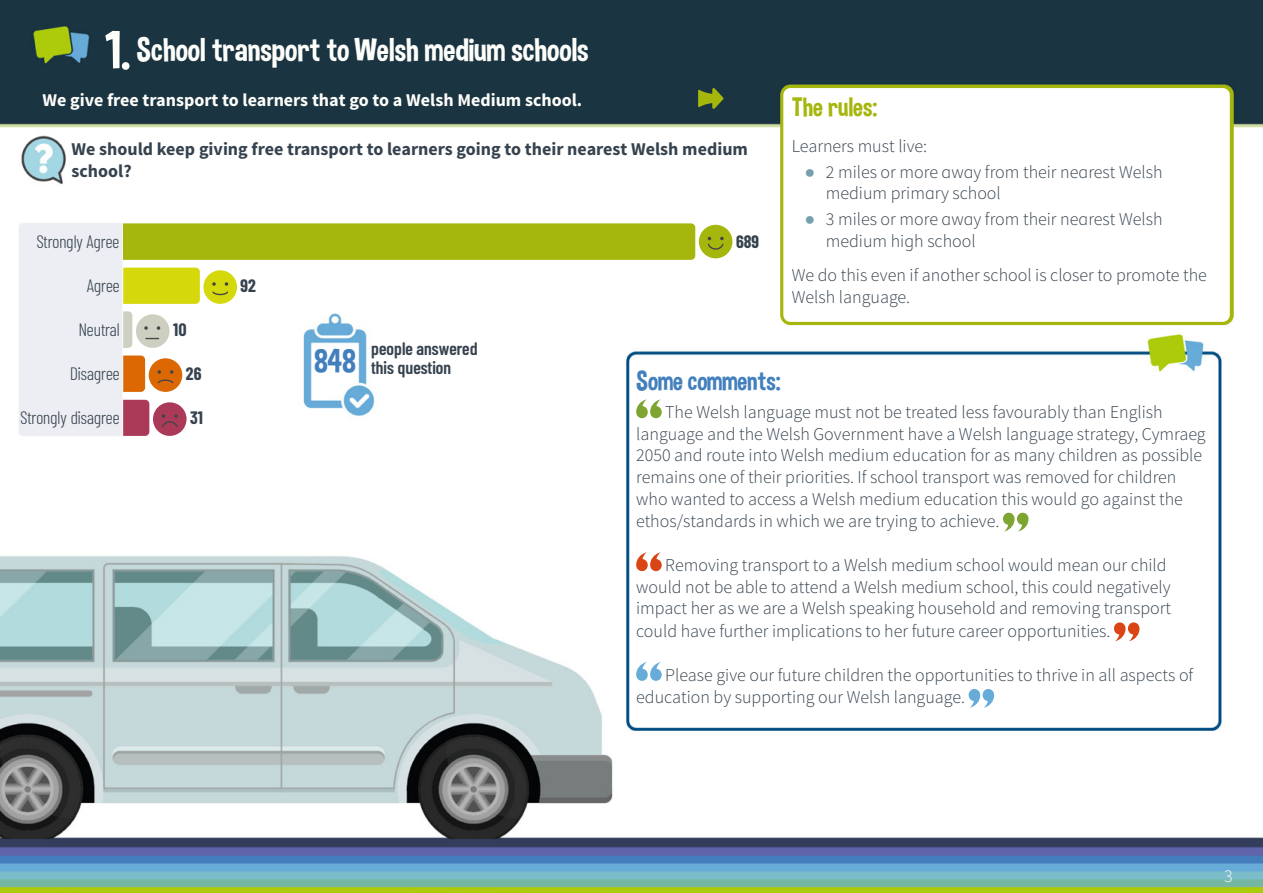
<style>
.page{position:relative;width:1263px;height:893px;background:#fff}
.page>*{position:absolute;margin:0;border:0;box-sizing:border-box;transform-origin:0 0}
.t1{font:33px "Dimbo";color:#fdfdfa}
.t2{font:33px "Dimbo";color:#427fbc}
.t3{font:27px "Dimbo";color:#427fbc}
.t4{font:27px "Dimbo";color:#a5b60c}
.List{font:300 18px/21.8px "Source Sans Pro";color:#36434f}
.t5{font:700 18px/21.6px "Source Sans Pro";color:#36434f}
.t6{font:700 18px "Source Sans Pro";color:#fdfdfa}
.Body_Text{font:300 18px "Barlow Condensed";color:#36434f}
.t7{font:600 18px "Barlow Condensed";color:#36434f}
.Body_Text-2{font:700 18px "Barlow Condensed";color:#36434f}
.t8{font:300 18px "Source Sans Pro";color:#fcfbf8}
.s1{font-size:54px}
.s2{font-family:"Arial";font-weight:700;color:#76a0af}
</style>
<div class="page">
<img style="left:0;top:0;width:1263px;height:893px">
<div style="left:123px;top:223px;width:572px;height:37px;background:#a5b60c"></div>
<div style="left:699px;top:225px;width:33px;height:33px;background:#a5b60c;border-radius:50%"></div>
<svg style="left:708px;top:237px;width:16px;height:13px"></svg>
<div style="left:123px;top:268px;width:77px;height:36px;background:#d5d90b"></div>
<div style="left:203px;top:270px;width:34px;height:34px;background:#d5d90b;border-radius:50%"></div>
<svg style="left:212px;top:282px;width:16px;height:13px"></svg>
<svg style="left:123px;top:311px;width:9px;height:37px"></svg>
<div style="left:136px;top:314px;width:34px;height:34px;background:#cdd0c0;border-radius:50%"></div>
<svg style="left:144px;top:326px;width:4px;height:4px"></svg>
<svg style="left:157px;top:326px;width:3px;height:4px"></svg>
<svg style="left:145px;top:338px;width:14px;height:1px"></svg>
<svg style="left:123px;top:356px;width:22px;height:36px"></svg>
<div style="left:149px;top:358px;width:33px;height:34px;background:#db6803;border-radius:50%"></div>
<svg style="left:157px;top:370px;width:4px;height:4px"></svg>
<svg style="left:170px;top:370px;width:3px;height:4px"></svg>
<svg style="left:158px;top:380px;width:15px;height:3px"></svg>
<svg style="left:123px;top:400px;width:26px;height:36px"></svg>
<div style="left:153px;top:402px;width:34px;height:34px;background:#ab3a58;border-radius:50%"></div>
<svg style="left:162px;top:414px;width:16px;height:13px"></svg>
<svg style="left:698px;top:88px;width:25px;height:21px"></svg>
<div style="left:782px;top:87px;width:449px;height:236px;background:#fff;border-radius:9px"></div>
<div style="left:780px;top:85px;width:453px;height:240px;border:3px solid #a5b60c;border-radius:9px"></div>
<svg style="left:636px;top:399px;width:26px;height:19px"></svg>
<svg style="left:1003px;top:513px;width:25px;height:19px"></svg>
<svg style="left:636px;top:552px;width:26px;height:19px"></svg>
<svg style="left:1114px;top:622px;width:25px;height:19px"></svg>
<svg style="left:636px;top:662px;width:26px;height:19px"></svg>
<svg style="left:969px;top:689px;width:25px;height:19px"></svg>
<p class="t1" style="left:105px;top:30px;width:485px"><span class="s1">1.</span> School transport to Welsh medium schools</p>
<p class="t6" style="left:43px;top:88px;width:541px">We give free transport to learners that go to a Welsh Medium school.</p>
<p class="t4" style="left:792px;top:91px;width:87px">The rules:</p>
<p class="List" style="left:792px;top:135px;width:137px">Learners must live:</p>
<p class="List" style="left:826px;top:161px;width:338px;text-indent:-21px"><span class="s2">●</span> 2 miles or more away from their nearest Welsh medium primary school</p>
<p class="List" style="left:826px;top:208px;width:338px;text-indent:-21px"><span class="s2">●</span> 3 miles or more away from their nearest Welsh medium high school</p>
<p class="List" style="left:792px;top:264px;width:417px">We do this even if another school is closer to promote the<br>Welsh language.</p>
<p class="t5" style="left:72px;top:139px;width:678px">We should keep giving free transport to learners going to their nearest Welsh medium school?</p>
<p class="Body_Text" style="left:37px;top:229px;width:84px">Strongly Agree</p>
<p class="Body_Text-2" style="left:736px;top:229px;width:24px">689</p>
<p class="Body_Text" style="left:87px;top:273px;width:34px">Agree</p>
<p class="Body_Text-2" style="left:241px;top:273px;width:17px">92</p>
<p class="Body_Text" style="left:79px;top:317px;width:42px">Neutral</p>
<p class="Body_Text-2" style="left:173px;top:317px;width:15px">10</p>
<p class="Body_Text" style="left:70px;top:361px;width:51px">Disagree</p>
<p class="Body_Text-2" style="left:186px;top:361px;width:17px">26</p>
<p class="Body_Text" style="left:21px;top:405px;width:100px">Strongly disagree</p>
<p class="Body_Text-2" style="left:190px;top:405px;width:15px">31</p>
<p class="t7" style="left:371px;top:335px;width:108px">people answered</p>
<p class="t2" style="left:314px;top:342px;width:43px">848</p>
<p class="t7" style="left:371px;top:355px;width:81px">this question</p>
<p class="t3" style="left:636px;top:365px;width:146px">Some comments:</p>
<p class="List" style="left:636px;top:401px;width:571px;text-indent:29px">The Welsh language must not be treated less favourably than English language and the Welsh Government have a Welsh language strategy, Cymraeg 2050 and route into Welsh medium education for as many children as possible remains one of their priorities. If school transport was removed for children who wanted to access a Welsh medium education this would go against the ethos/standards in which we are trying to achieve.</p>
<p class="List" style="left:636px;top:554px;width:536px;text-indent:29px">Removing transport to a Welsh medium school would mean our child would not be able to attend a Welsh medium school, this could negatively impact her as we are a Welsh speaking household and removing transport could have further implications to her future career opportunities.</p>
<p class="List" style="left:636px;top:664px;width:559px;line-height:22.5px;text-indent:29px">Please give our future children the opportunities to thrive in all aspects of education by supporting our Welsh language.</p>
<p class="t8" style="left:1224px;top:865px;width:10px">3</p>
</div>
